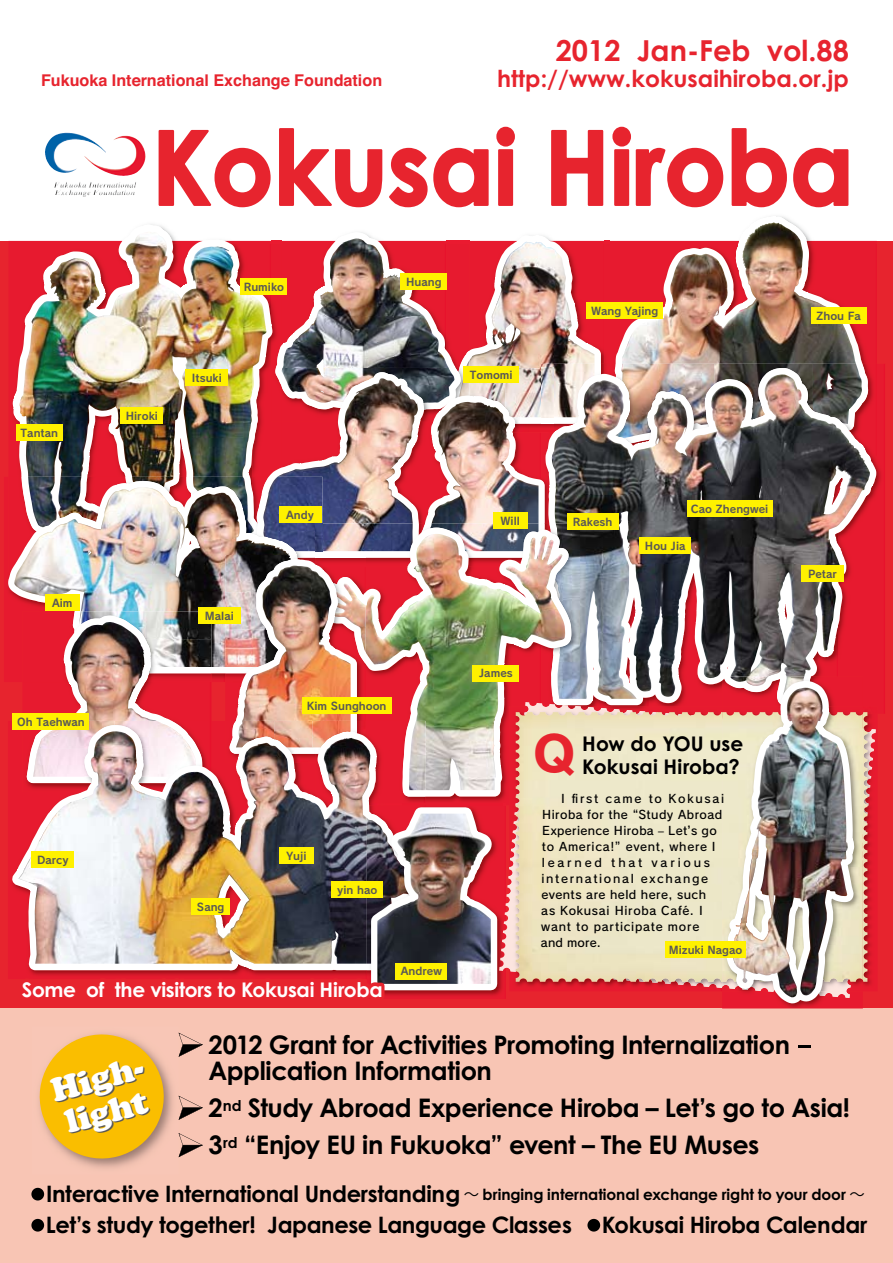
<style>
.page{position:relative;width:893px;height:1263px;background:#fff}
.page>*{position:absolute;margin:0;border:0;box-sizing:border-box;transform-origin:0 0}
.t1{font:700 102.9px "Century Gothic";color:#e7242e;scale:.94 1}
.t2{font:47.85px "Gothic MB101 Pro Bold 90 pv RKSJ H";color:#e7242e}
.t3{font:33px/34px "Cooper Black Std";color:#fff}
.t4{font:700 28.95px "Century Gothic";color:#e7242e}
.t5{font:700 25.65px/25.8px "Century Gothic";letter-spacing:-.015em;color:#000}
.t6{font:700 23.4px "Century Gothic";color:#e7242e}
.t7{font:700 22.65px "Century Gothic";letter-spacing:-.02em;color:#000}
.t8{font:700 20.25px "Century Gothic";letter-spacing:-.015em;color:#fff}
.t9{font:700 20.25px/22.5px "Century Gothic";color:#000}
.t10{font:700 16.2px "Helvetica";color:#e7242e}
.t11{font:700 15.3px "Century Gothic";letter-spacing:-.005em;color:#000}
.t12{font:11.7px/15.9px "Rodin Pro DB 90 pv RKSJ H";letter-spacing:.055em;color:#000}
.t13{font:10.65px "Rodin Pro B 90 pv RKSJ H";color:#595757}
.s1{font-size:20.4px}
.s2{font-family:"Gothic MB101 Pro De Bold 90 pv RKSJ H";font-weight:400;font-size:23.4px}
.s3{font-size:22.65px}
.s4{font-family:"Koz Go Pro Regular 90 pv RKSJ H";font-weight:400}
</style>
<div class="page">
<div style="left:0;top:242px;width:893px;height:1021px;background:#e7242e"></div>
<div style="left:0;top:1008px;width:893px;height:255px;background:#f8c5b4"></div>
<hr style="left:0;top:241px;width:893px;height:3px;background:#e7242e">
<img style="left:610px;top:216px;width:258px;height:148px">
<img style="left:749px;top:222px;width:24px;height:15px">
<img style="left:13px;top:225px;width:216px;height:252px">
<img style="left:50px;top:232px;width:97px;height:85px">
<img style="left:615px;top:364px;width:253px;height:4px">
<img style="left:616px;top:364px;width:39px;height:4px">
<img style="left:714px;top:364px;width:69px;height:4px">
<img style="left:813px;top:364px;width:49px;height:4px">
<img style="left:610px;top:368px;width:266px;height:334px">
<img style="left:740px;top:374px;width:43px;height:54px">
<svg style="left:426px;top:771px;width:73px;height:26px"></svg>
<img style="left:28px;top:477px;width:65px;height:4px">
<img style="left:132px;top:477px;width:97px;height:4px">
<svg style="left:8px;top:481px;width:221px;height:192px;fill:#e71a2f"></svg>
<img style="left:14px;top:487px;width:215px;height:180px">
<img style="left:203px;top:673px;width:8px;height:6px">
<img style="left:203px;top:667px;width:8px;height:6px">
<img style="left:22px;top:611px;width:51px;height:62px">
<img style="left:73px;top:611px;width:6px;height:5px">
<img style="left:79px;top:611px;width:132px;height:28px">
<img style="left:203px;top:639px;width:8px;height:28px">
<img style="left:225px;top:673px;width:4px;height:5px">
<img style="left:225px;top:667px;width:4px;height:6px">
<img style="left:225px;top:555px;width:4px;height:37px">
<img style="left:225px;top:592px;width:4px;height:38px">
<img style="left:225px;top:630px;width:4px;height:37px">
<img style="left:417px;top:790px;width:9px;height:7px">
<img style="left:417px;top:771px;width:9px;height:19px">
<img style="left:26px;top:616px;width:177px;height:109px">
<img style="left:229px;top:232px;width:381px;height:539px">
<img style="left:236px;top:721px;width:115px;height:4px">
<img style="left:12px;top:725px;width:405px;height:162px">
<img style="left:19px;top:732px;width:312px;height:65px">
<svg style="left:499px;top:702px;width:220px;height:296px"></svg>
<img style="left:864px;top:707px;width:13px;height:279px">
<img style="left:867px;top:728px;width:9px;height:112px">
<img style="left:509px;top:805px;width:210px;height:186px">
<img style="left:509px;top:706px;width:4px;height:99px">
<img style="left:693px;top:714px;width:26px;height:1px">
<img style="left:693px;top:706px;width:26px;height:8px">
<img style="left:513px;top:706px;width:180px;height:129px">
<img style="left:864px;top:712px;width:3px;height:270px">
<img style="left:719px;top:671px;width:145px;height:337px">
<img style="left:742px;top:688px;width:59px;height:228px">
<div style="left:31px;top:1188px;width:13px;height:12px;border:6px solid #000;border-radius:50%"></div>
<div style="left:31px;top:1219px;width:13px;height:12px;border:6px solid #000;border-radius:50%"></div>
<div style="left:587px;top:1219px;width:13px;height:12px;border:6px solid #000;border-radius:50%"></div>
<svg style="left:158px;top:129px;width:113px;height:79px"></svg>
<svg style="left:279px;top:126px;width:236px;height:82px"></svg>
<svg style="left:551px;top:129px;width:53px;height:77px"></svg>
<svg style="left:612px;top:126px;width:112px;height:82px"></svg>
<svg style="left:731px;top:128px;width:118px;height:80px"></svg>
<img style="left:45px;top:133px;width:32px;height:40px">
<div style="left:665px;top:942px;width:81px;height:16px;background:#fff100"></div>
<img style="left:14px;top:797px;width:490px;height:368px">
<div style="left:186px;top:369px;width:42px;height:16px;background:#fff100"></div>
<div style="left:240px;top:278px;width:47px;height:16px;background:#fff100"></div>
<div style="left:121px;top:407px;width:42px;height:16px;background:#fff100"></div>
<div style="left:16px;top:424px;width:47px;height:16px;background:#fff100"></div>
<div style="left:332px;top:882px;width:51px;height:16px;background:#fff100"></div>
<div style="left:396px;top:963px;width:51px;height:16px;background:#fff100"></div>
<div style="left:280px;top:847px;width:34px;height:16px;background:#fff100"></div>
<div style="left:493px;top:512px;width:34px;height:16px;background:#fff100"></div>
<div style="left:45px;top:594px;width:34px;height:16px;background:#fff100"></div>
<div style="left:473px;top:665px;width:46px;height:16px;background:#fff100"></div>
<div style="left:567px;top:513px;width:51px;height:16px;background:#fff100"></div>
<div style="left:192px;top:899px;width:38px;height:16px;background:#fff100"></div>
<div style="left:32px;top:851px;width:42px;height:16px;background:#fff100"></div>
<div style="left:279px;top:507px;width:42px;height:16px;background:#fff100"></div>
<div style="left:801px;top:566px;width:43px;height:16px;background:#fff100"></div>
<div style="left:198px;top:607px;width:43px;height:16px;background:#fff100"></div>
<div style="left:302px;top:698px;width:89px;height:16px;background:#fff100"></div>
<div style="left:811px;top:307px;width:55px;height:16px;background:#fff100"></div>
<div style="left:687px;top:501px;width:85px;height:16px;background:#fff100"></div>
<div style="left:586px;top:302px;width:77px;height:16px;background:#fff100"></div>
<div style="left:464px;top:366px;width:55px;height:16px;background:#fff100"></div>
<div style="left:401px;top:274px;width:46px;height:16px;background:#fff100"></div>
<div style="left:13px;top:714px;width:76px;height:16px;background:#fff100"></div>
<div style="left:640px;top:538px;width:51px;height:16px;background:#fff100"></div>
<h3 class="t10" style="left:41px;top:66px;width:343px">Fukuoka International Exchange Foundation</h3>
<h3 class="t4" style="left:556px;top:32px;width:295px">2012 Jan-Feb vol.88</h3>
<h3 class="t6" style="left:497px;top:64px;width:353px">http://www.kokusaihiroba.or.jp</h3>
<h1 class="t1" style="left:152px;top:103px;width:749px">Kokusai Hiroba</h1>
<p class="t13" style="left:21px;top:426px;width:39px">Tantan</p>
<p class="t13" style="left:52px;top:595px;width:22px">Aim</p>
<p class="t13" style="left:17px;top:715px;width:69px">Oh Taehwan</p>
<p class="t13" style="left:126px;top:408px;width:34px">Hiroki</p>
<p class="t13" style="left:244px;top:279px;width:42px">Rumiko</p>
<p class="t13" style="left:192px;top:371px;width:31px">Itsuki</p>
<p class="t13" style="left:406px;top:275px;width:37px">Huang</p>
<p class="t13" style="left:205px;top:609px;width:30px">Malai</p>
<p class="t13" style="left:286px;top:508px;width:29px">Andy</p>
<p class="t13" style="left:307px;top:699px;width:81px">Kim Sunghoon</p>
<p class="t13" style="left:37px;top:853px;width:33px">Darcy</p>
<p class="t13" style="left:197px;top:900px;width:29px">Sang</p>
<p class="t13" style="left:287px;top:848px;width:21px">Yuji</p>
<p class="t13" style="left:337px;top:883px;width:42px">yin hao</p>
<h3 class="t8" style="left:22px;top:976px;width:362px">Some of the visitors to Kokusai Hiroba</h3>
<p class="t13" style="left:401px;top:964px;width:43px">Andrew</p>
<p class="t13" style="left:470px;top:368px;width:44px">Tomomi</p>
<p class="t13" style="left:591px;top:304px;width:69px">Wang Yajing</p>
<p class="t13" style="left:500px;top:514px;width:21px">Will</p>
<p class="t13" style="left:573px;top:514px;width:41px">Rakesh</p>
<p class="t13" style="left:691px;top:502px;width:79px">Cao Zhengwei</p>
<p class="t13" style="left:645px;top:539px;width:42px">Hou Jia</p>
<p class="t13" style="left:479px;top:666px;width:35px">James</p>
<h2 class="t2" style="left:533px;top:714px;width:43px">Q</h2>
<h3 class="t9" style="left:582px;top:732px;width:163px">How do YOU use<br>Kokusai Hiroba?</h3>
<p class="t12" style="left:541px;top:790px;width:185px">　 I first came to Kokusai<br>Hiroba for the“Study Abroad<br>Experience Hiroba ‒ Let’s go to America!”event, where I learned that various international exchange events are held here, such<br>as Kokusai Hiroba Café. I want to participate more and more.</p>
<p class="t13" style="left:669px;top:943px;width:75px">Mizuki Nagao</p>
<p class="t13" style="left:816px;top:309px;width:46px">Zhou Fa</p>
<p class="t13" style="left:808px;top:567px;width:30px">Petar</p>
<h3 class="t3" style="left:47px;top:1074px;width:102px;rotate:-15deg">High&shy;light</h3>
<h3 class="t5" style="left:208px;top:1031px;width:609px">2012 Grant for Activities Promoting Internalization <span class="s1">-<br></span>Application Information</h3>
<h3 class="t5" style="left:208px;top:1088px;width:643px;line-height:37.3px">2<sup>nd</sup> Study Abroad Experience Hiroba – Let’s go to Asia!<br>3<sup>rd</sup> “Enjoy EU in Fukuoka” event – The EU Muses</h3>
<h3 class="t11" style="left:26px;top:1184px;width:840px"><span class="s2">•</span><span class="s3">Interactive International Understanding</span> <span class="s4">～</span> bringing international exchange right to your door <span class="s4">～</span></h3>
<h3 class="t7" style="left:26px;top:1211px;width:843px"><span class="s2">•</span>Let’s study together! Japanese Language Classes <span class="s2">•</span>Kokusai Hiroba Calendar</h3>
</div>
